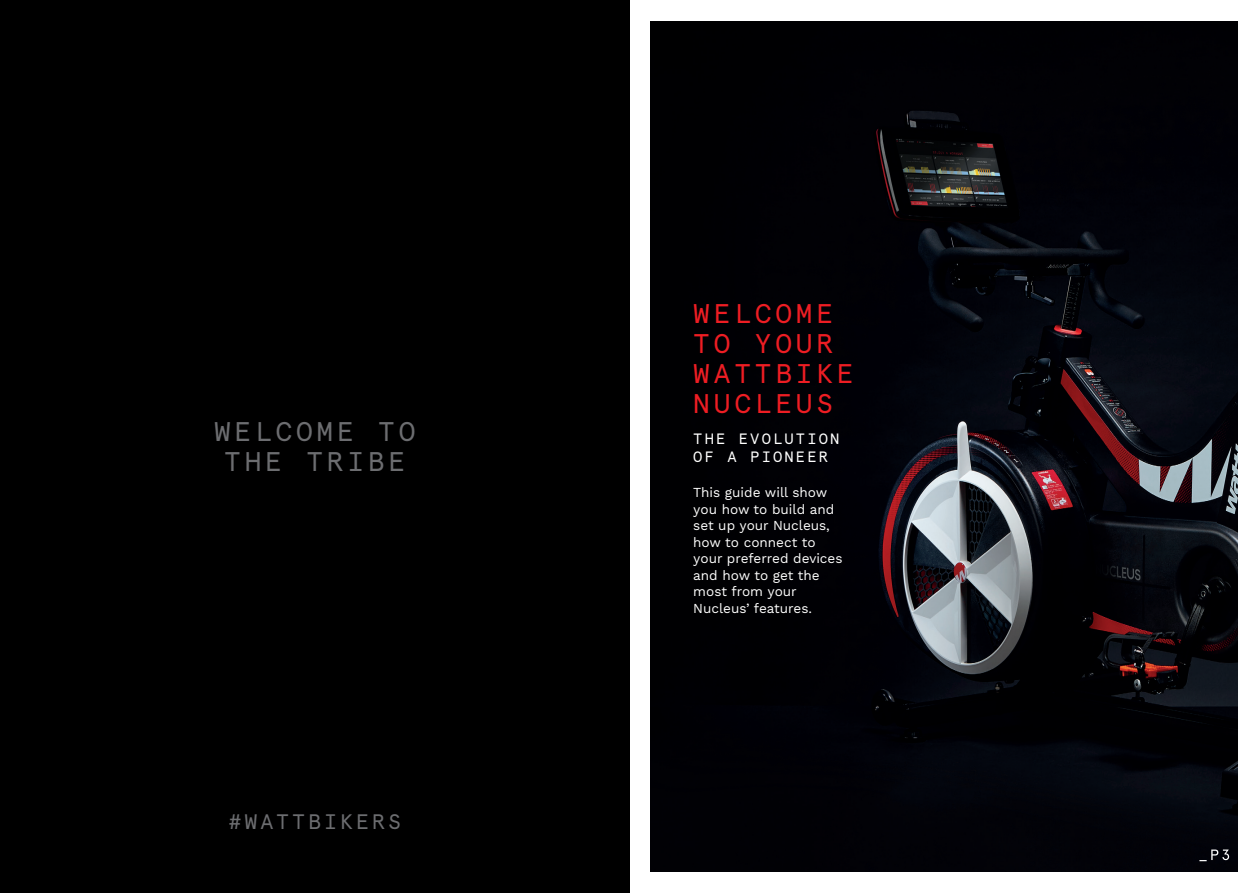
<style>
.page{position:relative;width:1259px;height:893px;background:#fff}
.page>*{position:absolute;margin:0;border:0;box-sizing:border-box;transform-origin:0 0}
.t1{font:27px/30px "Apercu Pro Mono";letter-spacing:.14em;color:#ee1d23}
.t2{font:27px/30.6px "Apercu Pro Mono";letter-spacing:.14em;color:#6c6d70;text-align:center}
.t3{font:21px "Apercu Pro Mono";letter-spacing:.14em;color:#6c6d70}
.t4{font:15px/18px "Apercu Pro Mono";letter-spacing:.14em;color:#fff}
.t5{font:13.5px/16.5px "Work Sans";color:#fff}
</style>
<div class="page">
<div style="left:0;top:0;width:629px;height:893px;background:#000"></div>
<img style="left:651px;top:21px;width:586px;height:851px">
<svg style="left:1199px;top:849px;width:30px;height:12px"></svg>
<h1 class="t2" style="left:214px;top:414px;width:203px">WELCOME TO<br>THE TRIBE</h1>
<h2 class="t3" style="left:228px;top:806px;width:174px">#WATTBIKERS</h2>
<h1 class="t1" style="left:693px;top:297px;width:162px">WELCOME<br>TO YOUR<br>WATTBIKE<br>NUCLEUS</h1>
<p class="t4" style="left:693px;top:429px;width:148px">THE EVOLUTION<br>OF A PIONEER</p>
<p class="t5" style="left:693px;top:485px;width:151px">This guide will show you how to build and set up your Nucleus, how to connect to your preferred devices and how to get the most from your<br>Nucleus’ features.</p>
</div>
